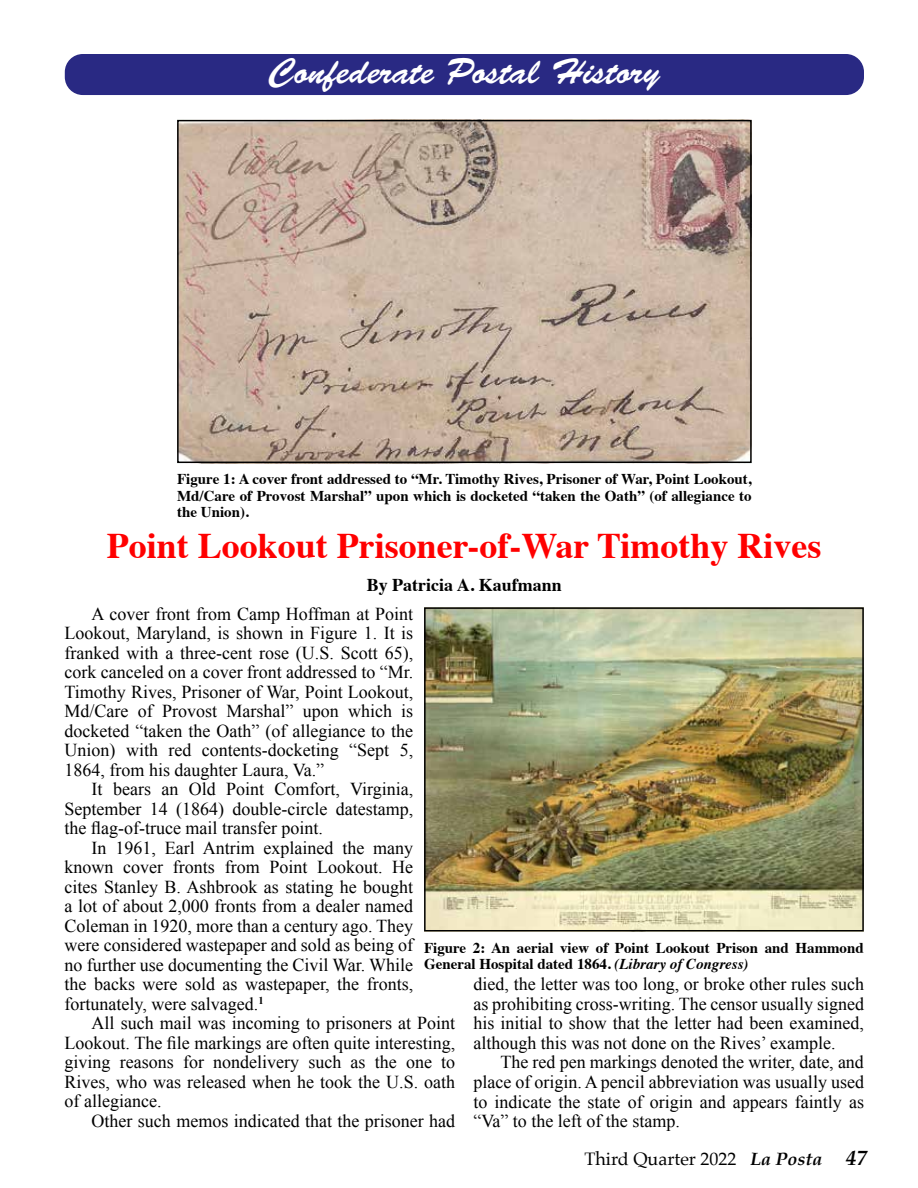
<style>
.page{position:relative;width:918px;height:1188px;background:#fff}
.page>*{position:absolute;margin:0;border:0;box-sizing:border-box;transform-origin:0 0}
.t1{font:700 36px "Times";color:#f00}
.t2{font:36px "Brush Script Std";color:#fff}
.t3{font:18.15px/19.5px "Times New Roman";color:#000;text-align:justify}
.t4{font:18px "Palatino";color:#000}
.t5{font:700 18px "Times";color:#000}
.t6{font:700 15px/16.5px "Times";color:#000;text-align:justify}
.s1{font-style:italic}
.s2{font-weight:700;font-style:italic}
.s3{font-weight:700;font-style:italic;font-size:21px}
</style>
<div class="page">
<div style="left:65px;top:54px;width:799px;height:41px;background:#292983;border-radius:18px"></div>
<img style="left:180px;top:123px;width:569px;height:337px">
<img style="left:427px;top:610px;width:434px;height:319px">
<div style="left:424px;top:607px;width:440px;height:325px;border:2px solid #000"></div>
<div style="left:177px;top:120px;width:575px;height:343px;border:2px solid #000"></div>
<h1 class="t2" style="left:269px;top:52px;width:392px">Confederate Postal History</h1>
<p class="t6" style="left:177px;top:469px;width:576px">Figure 1: A cover front addressed to “Mr. Timothy Rives, Prisoner of War, Point Lookout, Md/Care of Provost Marshal” upon which is docketed “taken the Oath” (of allegiance to the Union).</p>
<h1 class="t1" style="left:107px;top:511px;width:716px">Point Lookout Prisoner-of-War Timothy Rives</h1>
<p class="t5" style="left:367px;top:568px;width:197px">By Patricia A. Kaufmann</p>
<p class="t3" style="left:65px;top:604px;width:350px;text-indent:27px">A cover front from Camp Hoffman at Point Lookout, Maryland, is shown in Figure 1. It is franked with a three-cent rose (U.S. Scott 65), cork canceled on a cover front addressed to “Mr.<br>Timothy Rives, Prisoner of War, Point Lookout, Md/Care of Provost Marshal” upon which is docketed “taken the Oath” (of allegiance to the Union) with red contents-docketing “Sept 5, 1864, from his daughter Laura, Va.”</p>
<p class="t3" style="left:65px;top:779px;width:350px;text-indent:27px">It bears an Old Point Comfort, Virginia, September 14 (1864) double-circle datestamp, the flag-of-truce mail transfer point.</p>
<p class="t3" style="left:65px;top:838px;width:350px;text-indent:27px">In 1961, Earl Antrim explained the many known cover fronts from Point Lookout. He cites Stanley B. Ashbrook as stating he bought a lot of about 2,000 fronts from a dealer named Coleman in 1920, more than a century ago. They were considered wastepaper and sold as being of no further use documenting the Civil War. While the backs were sold as wastepaper, the fronts, fortunately, were salvaged.<sup>1</sup></p>
<p class="t3" style="left:65px;top:1013px;width:392px;text-indent:27px">All such mail was incoming to prisoners at Point Lookout. The file markings are often quite interesting, giving reasons for nondelivery such as the one to Rives, who was released when he took the U.S. oath of allegiance.</p>
<p class="t3" style="left:92px;top:1111px;width:365px">Other such memos indicated that the prisoner had</p>
<p class="t6" style="left:424px;top:938px;width:441px">Figure 2: An aerial view of Point Lookout Prison and Hammond<br>General Hospital dated 1864. <span class="s1">(Library of Congress)</span></p>
<p class="t3" style="left:473px;top:974px;width:392px">died, the letter was too long, or broke other rules such as prohibiting cross-writing. The censor usually signed his initial to show that the letter had been examined, although this was not done on the Rives’ example.</p>
<p class="t3" style="left:473px;top:1052px;width:392px;text-indent:27px">The red pen markings denoted the writer, date, and place of origin. A pencil abbreviation was usually used to indicate the state of origin and appears faintly as “Va” to the left of the stamp.</p>
<p class="t4" style="left:584px;top:1144px;width:284px">Third Quarter 2022 <span class="s2">La Posta</span> <span class="s3">47</span></p>
</div>
